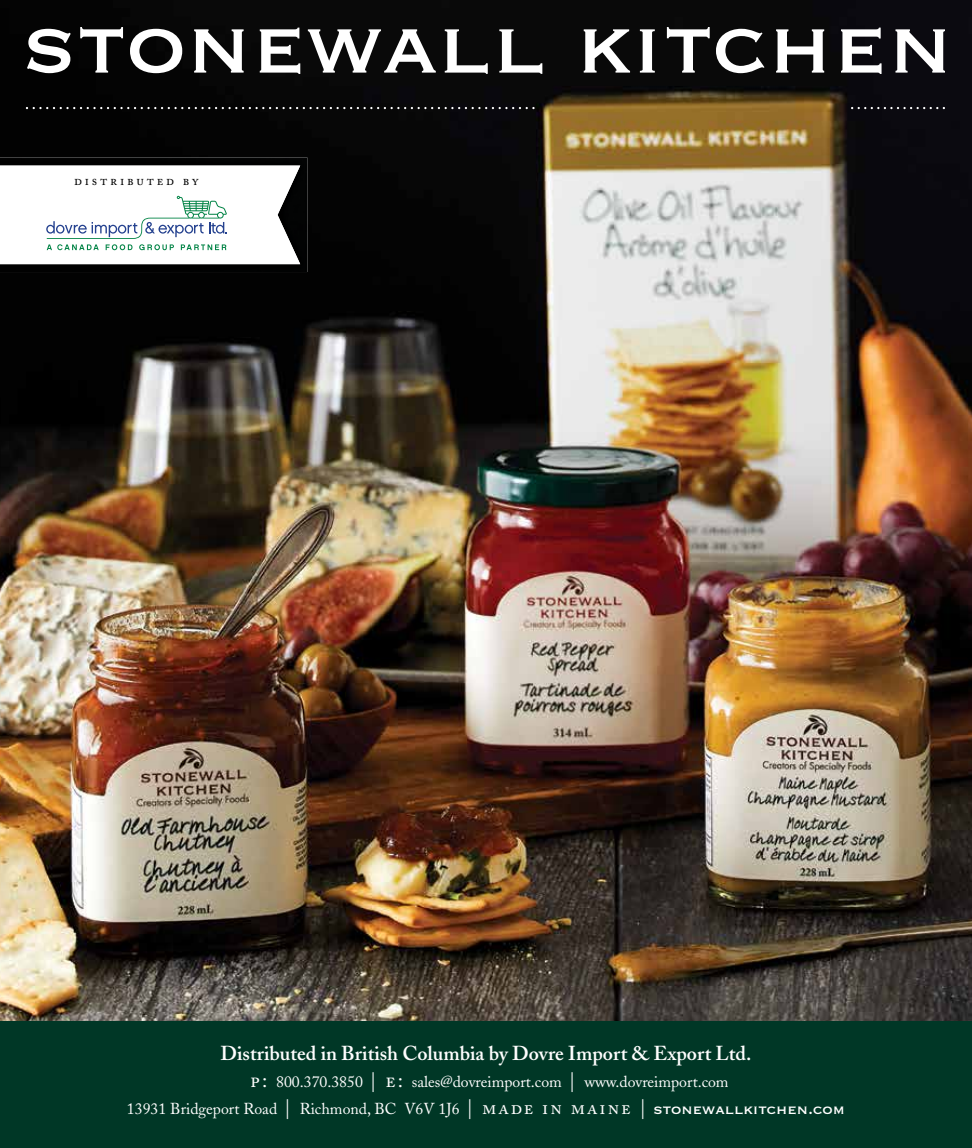
<style>
.page{position:relative;width:972px;height:1148px;background:#fff}
.page>*{position:absolute;margin:0;border:0;box-sizing:border-box;transform-origin:0 0}
.t1{font:600 20.1px "Adobe Caslon";color:#fff}
.t2{font:15.75px/27px "Adobe Caslon";color:#fff;text-align:center}
.t3{font:13.5px "Adobe Caslon Regular SC";letter-spacing:.2em;color:#000}
.s1{font-family:"Adobe Caslon Regular SC";font-size:20.7px}
.s2{font-family:"Adobe Caslon Regular SC";font-size:19.5px}
.s3{font-family:"Copperplate Thirty One BC";font-size:16.8px}
</style>
<div class="page">
<img style="left:0;top:0;width:972px;height:1021px">
<img style="left:0;top:157px;width:307px;height:115px">
<svg style="left:0;top:166px;width:300px;height:98px"></svg>
<div style="left:0;top:1021px;width:972px;height:127px;background:#003726"></div>
<svg style="left:27px;top:27px;width:918px;height:47px"></svg>
<svg style="left:26px;top:107px;width:509px;height:2px"></svg>
<svg style="left:851px;top:107px;width:94px;height:2px"></svg>
<p class="t3" style="left:74px;top:173px;width:126px">distributed by</p>
<p class="t1" style="left:220px;top:1041px;width:533px">Distributed in British Columbia by Dovre Import &amp; Export Ltd.</p>
<p class="t2" style="left:127px;top:1068px;width:720px"><span class="s1">p:</span> 800.370.3850 <span class="s2">|</span> <span class="s1">e:</span> sales@dovreimport.com <span class="s2">|</span> www.dovreimport.com<br>13931 Bridgeport Road <span class="s2">|</span> Richmond, BC V6V 1J6 <span class="s2">| made in maine |</span> <span class="s3">stonewallkitchen.com</span></p>
</div>
